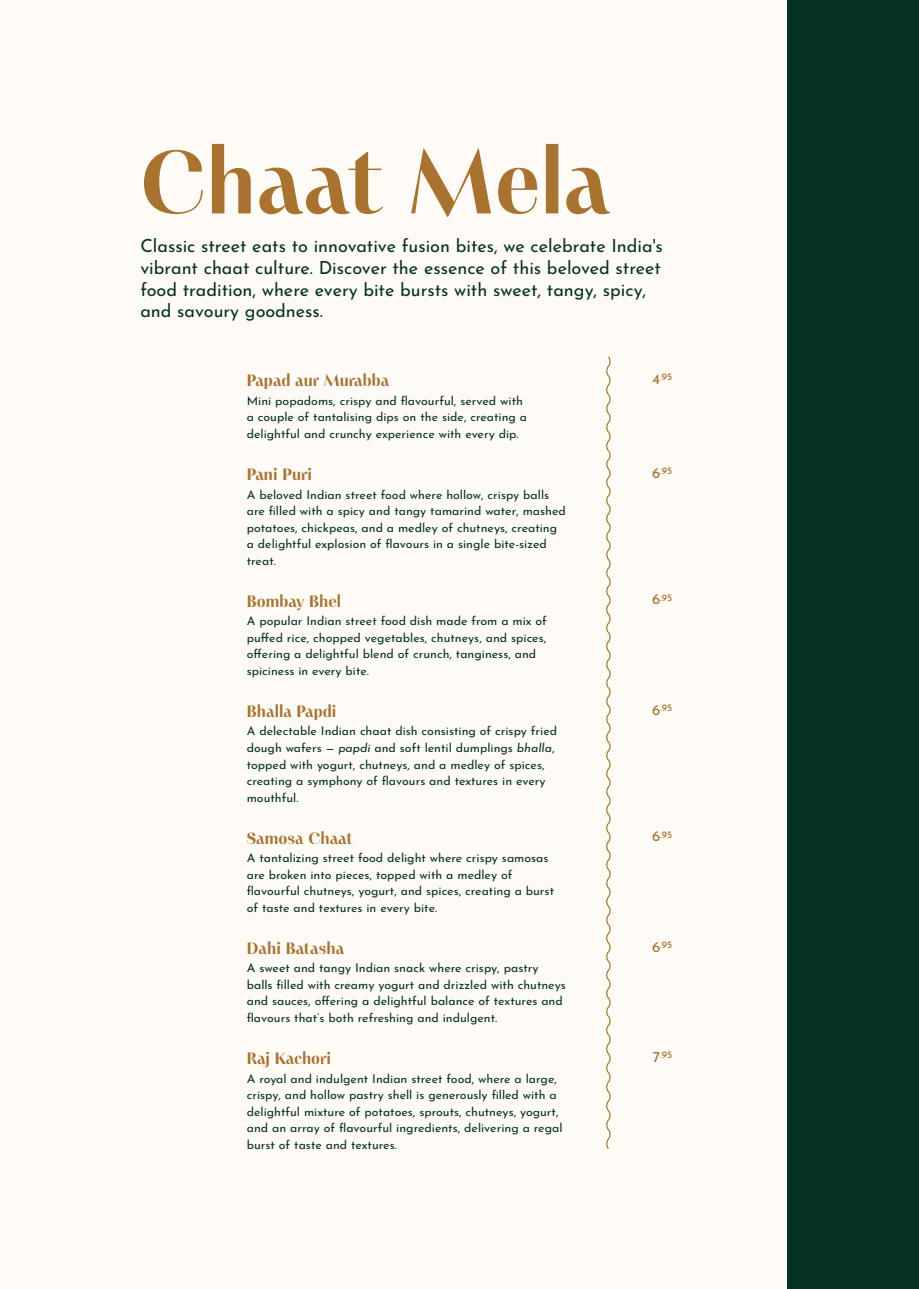
<style>
.page{position:relative;width:919px;height:1289px;background:#fff}
.page>*{position:absolute;margin:0;border:0;box-sizing:border-box;transform-origin:0 0}
.Section_Head{font:700 90px "PF Marlet Display";color:#a9732f}
.Section_Descrip{font:18px/21.6px "Josefin Sans";color:#053224}
.Dish_Title{font:700 16.5px "PF Marlet Display";color:#a9732f}
.Dish_Descrip{font:12px/16.5px "Josefin Sans";color:#053224}
.Price{font:500 9.75px "Josefin Sans";color:#a9732f}
.s1{font-style:italic}
.s2{font-weight:400;font-size:15px}
</style>
<div class="page">
<div style="left:0;top:0;width:918px;height:1288px;background:#fefaf5"></div>
<svg style="left:606px;top:356px;width:5px;height:793px"></svg>
<div style="left:787px;top:0;width:119px;height:1288px;background:#053224"></div>
<div style="left:893px;top:0;width:25px;height:1288px;background:#053224"></div>
<p class="Section_Head" style="left:140px;top:124px;width:471px">Chaat Mela</p>
<p class="Section_Descrip" style="left:140px;top:233px;width:524px">Classic street eats to innovative fusion bites, we celebrate India's vibrant chaat culture. Discover the essence of this beloved street food tradition, where every bite bursts with sweet, tangy, spicy, and savoury goodness.</p>
<p class="Dish_Title" style="left:247px;top:370px;width:144px">Papad aur Murabba</p>
<p class="Dish_Descrip" style="left:247px;top:391px;width:282px">Mini popadoms, crispy and flavourful, served with a couple of tantalising dips on the side, creating a delightful and crunchy experience with every dip.</p>
<p class="Dish_Title" style="left:247px;top:463px;width:67px">Pani Puri</p>
<p class="Dish_Descrip" style="left:247px;top:484px;width:320px">A beloved Indian street food where hollow, crispy balls are filled with a spicy and tangy tamarind water, mashed potatoes, chickpeas, and a medley of chutneys, creating a delightful explosion of flavours in a single bite-sized treat.</p>
<p class="Dish_Title" style="left:247px;top:590px;width:96px">Bombay Bhel</p>
<p class="Dish_Descrip" style="left:247px;top:611px;width:302px">A popular Indian street food dish made from a mix of puffed rice, chopped vegetables, chutneys, and spices, offering a delightful blend of crunch, tanginess, and spiciness in every bite.</p>
<p class="Dish_Title" style="left:247px;top:700px;width:91px">Bhalla Papdi</p>
<p class="Dish_Descrip" style="left:247px;top:721px;width:312px">A delectable Indian chaat dish consisting of crispy fried dough wafers — <span class="s1">papdi</span> and soft lentil dumplings <span class="s1">bhalla</span>, topped with yogurt, chutneys, and a medley of spices, creating a symphony of flavours and textures in every mouthful.</p>
<p class="Dish_Title" style="left:247px;top:827px;width:107px">Samosa Chaat</p>
<p class="Dish_Descrip" style="left:247px;top:848px;width:309px">A tantalizing street food delight where crispy samosas are broken into pieces, topped with a medley of flavourful chutneys, yogurt, and spices, creating a burst of taste and textures in every bite.</p>
<p class="Dish_Title" style="left:247px;top:937px;width:99px">Dahi Batasha</p>
<p class="Dish_Descrip" style="left:247px;top:958px;width:320px">A sweet and tangy Indian snack where crispy, pastry balls filled with creamy yogurt and drizzled with chutneys and sauces, offering a delightful balance of textures and flavours that’s both refreshing and indulgent.</p>
<p class="Dish_Title" style="left:247px;top:1047px;width:86px">Raj Kachori</p>
<p class="Dish_Descrip" style="left:247px;top:1068px;width:317px">A royal and indulgent Indian street food, where a large, crispy, and hollow pastry shell is generously filled with a delightful mixture of potatoes, sprouts, chutneys, yogurt, and an array of flavourful ingredients, delivering a regal burst of taste and textures.</p>
<p class="Price" style="left:652px;top:368px;width:22px"><span class="s2">4</span>.95</p>
<p class="Price" style="left:652px;top:462px;width:22px"><span class="s2">6</span>.95</p>
<p class="Price" style="left:652px;top:589px;width:22px"><span class="s2">6</span>.95</p>
<p class="Price" style="left:652px;top:699px;width:22px"><span class="s2">6</span>.95</p>
<p class="Price" style="left:652px;top:825px;width:22px"><span class="s2">6</span>.95</p>
<p class="Price" style="left:652px;top:936px;width:22px"><span class="s2">6</span>.95</p>
<p class="Price" style="left:652px;top:1046px;width:21px"><span class="s2">7</span>.95</p>
</div>
